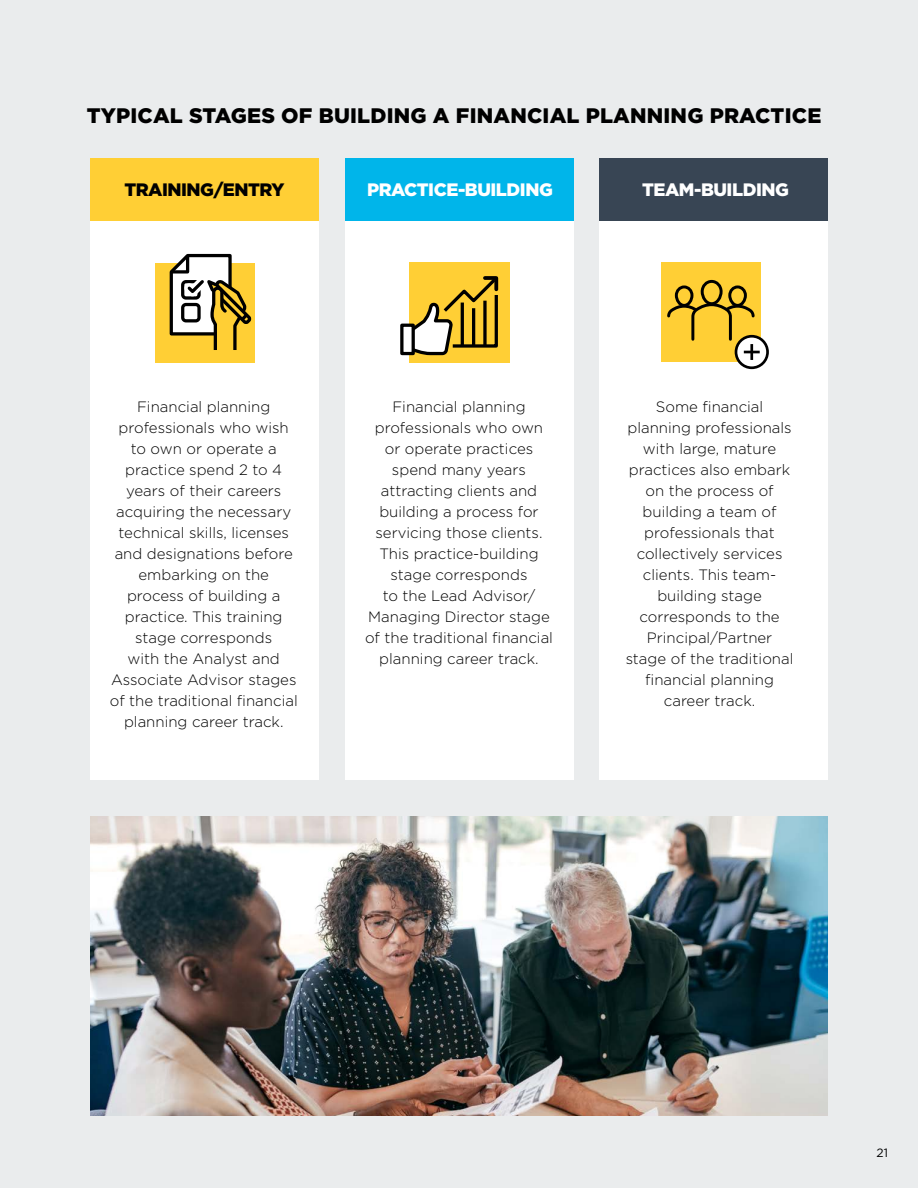
<style>
.page{position:relative;width:918px;height:1188px;background:#eaeced}
.page>*{position:absolute;margin:0;border:0;box-sizing:border-box;transform-origin:0 0}
.t1{font:900 21px "Gotham";letter-spacing:.01em;color:#000}
.t2{font:900 18px "Gotham";letter-spacing:-.025em;color:#fff}
.t3{font:900 18px "Gotham";letter-spacing:-.025em;color:#000}
.t4{font:300 15px/21px "Gotham";color:#000;text-align:center}
.t5{font:12px "Gotham";color:#000}
</style>
<div class="page">
<div style="left:90px;top:203px;width:229px;height:577px;background:#fff"></div>
<div style="left:345px;top:203px;width:228px;height:577px;background:#fff"></div>
<div style="left:599px;top:203px;width:229px;height:577px;background:#fff"></div>
<div style="left:90px;top:158px;width:229px;height:62px;background:#ffcf35"></div>
<div style="left:345px;top:158px;width:228px;height:62px;background:#00b5ea"></div>
<div style="left:599px;top:158px;width:229px;height:62px;background:#384554"></div>
<div style="left:155px;top:263px;width:100px;height:99px;background:#ffcf35"></div>
<svg style="left:169px;top:253px;width:83px;height:97px"></svg>
<div style="left:409px;top:262px;width:101px;height:101px;background:#ffcf35"></div>
<svg style="left:409px;top:276px;width:90px;height:80px"></svg>
<div style="left:402px;top:325px;width:11px;height:29px;background:#fff"></div>
<div style="left:400px;top:324px;width:15px;height:31px;border:3px solid #000"></div>
<div style="left:661px;top:262px;width:100px;height:100px;background:#ffcf35"></div>
<svg style="left:667px;top:279px;width:88px;height:63px"></svg>
<svg style="left:736px;top:336px;width:32px;height:32px"></svg>
<div style="left:735px;top:335px;width:34px;height:34px;border:3px solid #000;border-radius:50%"></div>
<hr style="left:750px;top:344px;width:3px;height:16px;background:#000">
<svg style="left:744px;top:351px;width:16px;height:2px"></svg>
<img style="left:90px;top:816px;width:738px;height:300px">
<h1 class="t1" style="left:87px;top:101px;width:736px">TYPICAL STAGES OF BUILDING A FINANCIAL PLANNING PRACTICE</h1>
<p class="t3" style="left:125px;top:178px;width:162px">TRAINING/ENTRY</p>
<p class="t2" style="left:367px;top:178px;width:187px">PRACTICE-BUILDING</p>
<p class="t2" style="left:642px;top:178px;width:148px">TEAM-BUILDING</p>
<p class="t4" style="left:110px;top:396px;width:190px">Financial planning professionals who wish to own or operate a practice spend 2 to 4 years of their careers acquiring the necessary technical skills, licenses and designations before embarking on the process of building a practice. This training stage corresponds<br>with the Analyst and<br>Associate Advisor stages of the traditional financial planning career track.</p>
<p class="t4" style="left:365px;top:396px;width:190px">Financial planning professionals who own<br>or operate practices spend many years attracting clients and building a process for servicing those clients.<br>This practice-building stage corresponds<br>to the Lead Advisor/<br>Managing Director stage of the traditional financial planning career track.</p>
<p class="t4" style="left:626px;top:396px;width:169px">Some financial planning professionals with large, mature practices also embark on the process of building a team of professionals that collectively services clients. This team&shy;building stage corresponds to the<br>Principal/Partner stage of the traditional financial planning career track.</p>
<p class="t5" style="left:877px;top:1145px;width:13px">21</p>
</div>
